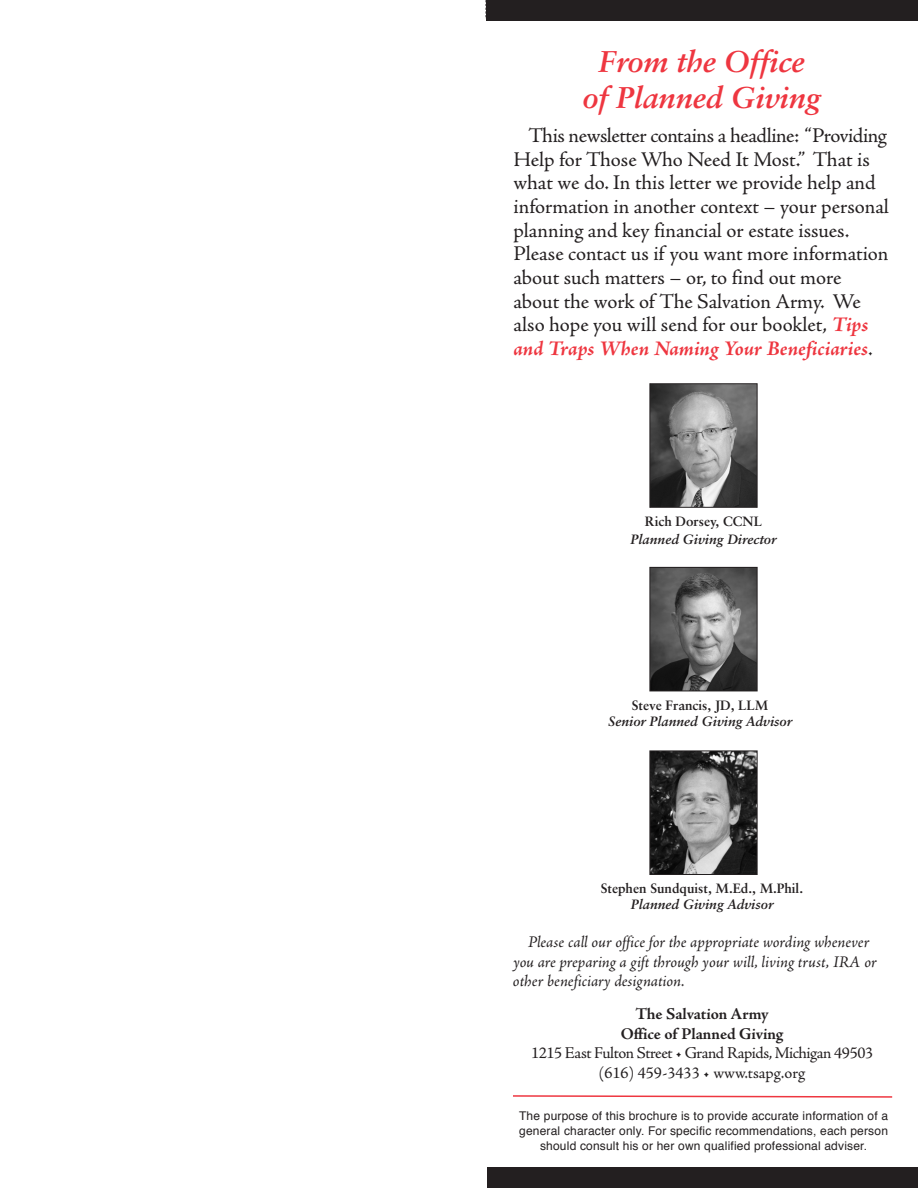
<style>
.page{position:relative;width:918px;height:1188px;background:#fff}
.page>*{position:absolute;margin:0;border:0;box-sizing:border-box;transform-origin:0 0}
.t1{font:italic 700 30px/36px "Sabon";letter-spacing:-.005em;color:#ee3640;text-align:center}
.t2{font:21px/23.7px "Adobe Jenson Pro";letter-spacing:-.005em;color:#231f20}
.t3{font:italic 16.5px/19.5px "Adobe Jenson Pro";letter-spacing:-.005em;color:#231f20}
.t4{font:16.5px/19.8px "Adobe Jenson Pro";letter-spacing:-.025em;color:#231f20;text-align:center}
.t5{font:700 16.5px/19.8px "Adobe Jenson Pro";letter-spacing:-.005em;color:#231f20;text-align:center}
.t6{font:italic 700 13.5px "Sabon";color:#231f20}
.t7{font:700 13.5px "Sabon";color:#231f20}
.t8{font:12px/15px "Helvetica";letter-spacing:.015em;color:#231f20;text-align:center}
.s1{font-weight:700;font-style:italic;color:#ee3640}
</style>
<div class="page">
<div style="left:486px;top:0;width:432px;height:20px;background:#231f20"></div>
<div style="left:487px;top:1167px;width:431px;height:21px;background:#231f20"></div>
<svg style="left:513px;top:1095px;width:380px;height:3px"></svg>
<img style="left:652px;top:385px;width:104px;height:121px">
<div style="left:650px;top:383px;width:108px;height:125px;border:1px solid #231f20"></div>
<img style="left:652px;top:569px;width:104px;height:120px">
<div style="left:650px;top:567px;width:108px;height:124px;border:1px solid #231f20"></div>
<img style="left:652px;top:753px;width:104px;height:120px">
<div style="left:650px;top:751px;width:108px;height:124px;border:1px solid #231f20"></div>
<h1 class="t1" style="left:582px;top:46px;width:240px">From the Office of Planned Giving</h1>
<p class="t2" style="left:514px;top:126px;width:377px;text-indent:15px">This newsletter contains a headline: “Providing Help for Those Who Need It Most.” That is what we do. In this letter we provide help and information in another context – your personal planning and key financial or estate issues.<br>Please contact us if you want more information about such matters – or, to find out more about the work of The Salvation Army. We also hope you will send for our booklet, <span class="s1">Tips and Traps When Naming Your Beneficiaries</span>.</p>
<p class="t7" style="left:645px;top:516px;width:119px">Rich Dorsey, CCNL</p>
<p class="t6" style="left:631px;top:534px;width:147px">Planned Giving Director</p>
<p class="t7" style="left:632px;top:699px;width:138px">Steve Francis, JD, LLM</p>
<p class="t6" style="left:608px;top:716px;width:185px">Senior Planned Giving Advisor</p>
<p class="t7" style="left:601px;top:883px;width:204px">Stephen Sundquist, M.Ed., M.Phil.</p>
<p class="t6" style="left:631px;top:898px;width:144px">Planned Giving Advisor</p>
<p class="t3" style="left:513px;top:934px;width:365px;text-indent:15px">Please call our office for the appropriate wording whenever you are preparing a gift through your will, living trust, IRA or other beneficiary designation.</p>
<p class="t5" style="left:621px;top:1005px;width:164px">The Salvation Army<br>Office of Planned Giving</p>
<p class="t4" style="left:531px;top:1045px;width:343px">1215 East Fulton Street • Grand Rapids, Michigan 49503 (616) 459-3433 • www.tsapg.org</p>
<p class="t8" style="left:519px;top:1109px;width:370px">The purpose of this brochure is to provide accurate information of a general character only. For specific recommendations, each person should consult his or her own qualified professional adviser.</p>
</div>
